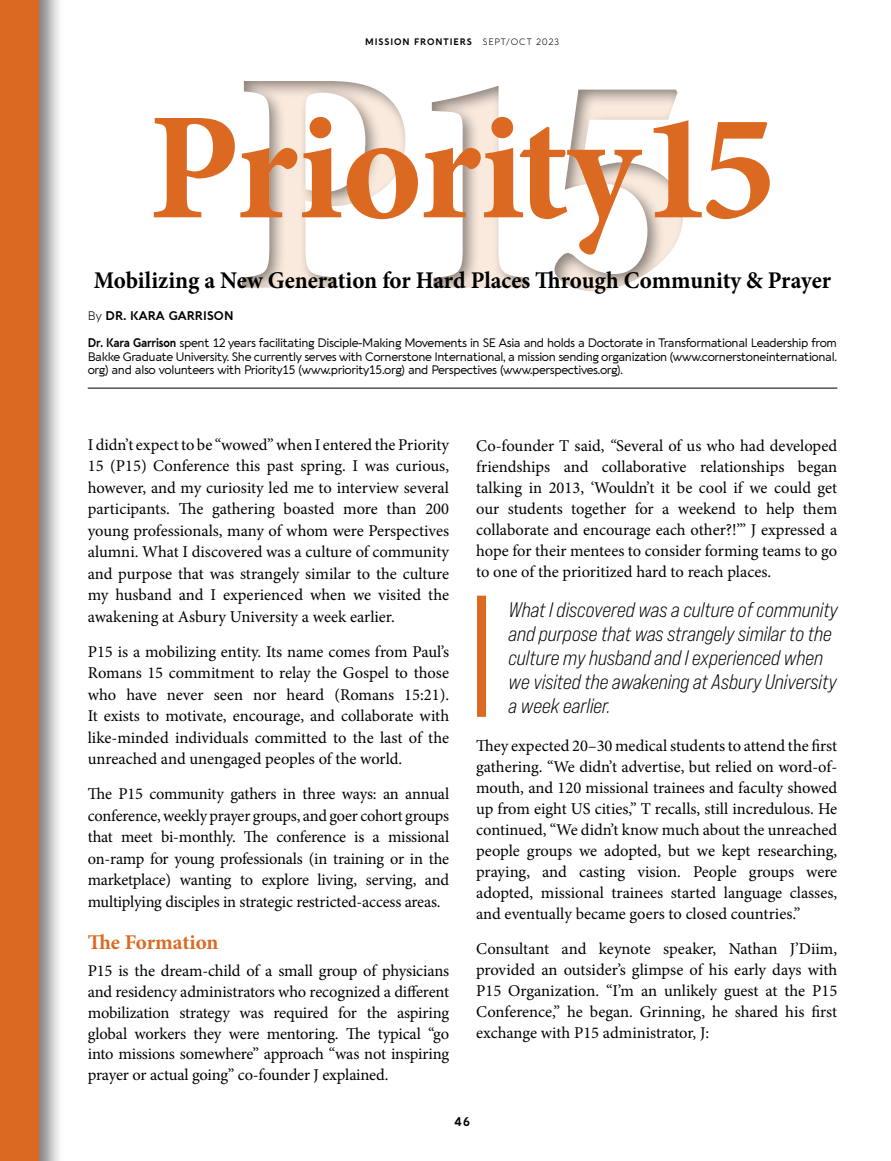
<style>
.page{position:relative;width:891px;height:1161px;background:#fff}
.page>*{position:absolute;margin:0;border:0;box-sizing:border-box;transform-origin:0 0}
.t1{font:700 152.85px "Minion Pro";letter-spacing:-.01em;color:#dc6922}
.t2{font:700 24px "Minion Pro";letter-spacing:-.005em;color:#000;scale:.96 1}
.t3{font:21px/24px "Bebas Neue Pro Sm E Bk It";color:#000}
.t4{font:700 21px "Minion Pro";letter-spacing:-.005em;color:#dc6922}
.t5{font:16.5px/21.5px "Minion Pro";letter-spacing:-.005em;color:#000;text-align:justify}
.t6{font:12px/13.5px "Aquawax Pro";letter-spacing:-.03em;color:#000;text-align:justify}
.t7{font:700 12px "Aquawax Pro";letter-spacing:.01em;color:#000}
.t8{font:700 9px "Aquawax Pro";letter-spacing:.1em;color:#000}
.s1{font-weight:300}
.s2{font-weight:700}
.s3{font-style:italic}
</style>
<div class="page">
<div style="left:0;top:0;width:65px;height:1161px;background:#000;opacity:.5"></div>
<div style="left:0;top:0;width:39px;height:1161px;background:#dc6922"></div>
<div style="left:240px;top:79px;width:444px;height:213px;background:#000;opacity:.45"></div>
<div style="left:477px;top:596px;width:9px;height:121px;background:#dc6922"></div>
<hr style="left:88px;top:388px;width:749px;height:1px;background:#000">
<p class="t8" style="left:365px;top:35px;width:196px">MISSION FRONTIERS <span class="s1">SEPT/OCT 2023</span></p>
<h1 class="t1" style="left:148px;top:61px;width:630px">Priority15</h1>
<h2 class="t2" style="left:94px;top:264px;width:769px">Mobilizing a New Generation for Hard Places Through Community &amp; Prayer</h2>
<p class="t7" style="left:88px;top:307px;width:147px"><span class="s1">By</span> DR. KARA GARRISON</p>
<p class="t6" style="left:88px;top:336px;width:751px"><span class="s2">Dr. Kara Garrison</span> spent 12 years facilitating Disciple-Making Movements in SE Asia and holds a Doctorate in Transformational Leadership from Bakke Graduate University. She currently serves with Cornerstone International, a mission sending organization (www.cornerstoneinternational. org) and also volunteers with Priority15 (www.priority15.org) and Perspectives (www.perspectives.org).</p>
<p class="t5" style="left:88px;top:434px;width:363px">I didn’t expect to be “wowed” when I entered the Priority 15 (P15) Conference this past spring. I was curious, however, and my curiosity led me to interview several participants. The gathering boasted more than 200 young professionals, many of whom were Perspectives alumni. What I discovered was a culture of community and purpose that was strangely similar to the culture my husband and I experienced when we visited the awakening at Asbury University a week earlier.</p>
<p class="t5" style="left:88px;top:641px;width:363px">P15 is a mobilizing entity. Its name comes from Paul’s Romans 15 commitment to relay the Gospel to those who have never seen nor heard (Romans 15:21).<br>It exists to motivate, encourage, and collaborate with like-minded individuals committed to the last of the unreached and unengaged peoples of the world.</p>
<p class="t5" style="left:88px;top:784px;width:363px">The P15 community gathers in three ways: an annual conference, weekly prayer groups, and goer cohort groups that meet bi-monthly. The conference is a missional on-ramp for young professionals (in training or in the marketplace) wanting to explore living, serving, and multiplying disciples in strategic restricted-access areas.</p>
<p class="t4" style="left:88px;top:927px;width:132px">The Formation</p>
<p class="t5" style="left:88px;top:961px;width:363px;line-height:20.7px">P15 is the dream-child of a small group of physicians and residency administrators who recognized a different mobilization strategy was required for the aspiring global workers they were mentoring. The typical “go into missions somewhere” approach “was not inspiring prayer or actual going” co-founder J explained.</p>
<p class="t5" style="left:476px;top:436px;width:363px;line-height:21px">Co-founder T said, <span class="s3">“</span>Several of us who had developed friendships and collaborative relationships began talking in 2013, ‘Wouldn’t it be cool if we could get our students together for a weekend to help them collaborate and encourage each other?!’” J expressed a hope for their mentees to consider forming teams to go to one of the prioritized hard to reach places.</p>
<p class="t3" style="left:509px;top:597px;width:331px">What I discovered was a culture of community and purpose that was strangely similar to the culture my husband and I experienced when we visited the awakening at Asbury University a week earlier.</p>
<p class="t5" style="left:476px;top:736px;width:363px;line-height:21px">They expected 20–30 medical students to attend the first gathering. “We didn’t advertise, but relied on word-of&shy;mouth, and 120 missional trainees and faculty showed up from eight US cities,” T recalls, still incredulous. He continued, “We didn’t know much about the unreached people groups we adopted, but we kept researching, praying, and casting vision. People groups were adopted, missional trainees started language classes, and eventually became goers to closed countries.”</p>
<p class="t5" style="left:476px;top:938px;width:363px;line-height:21px">Consultant and keynote speaker, Nathan J’Diim, provided an outsider’s glimpse of his early days with P15 Organization. “I’m an unlikely guest at the P15<br>Conference,” he began. Grinning, he shared his first exchange with P15 administrator, J:</p>
<p class="t7" style="left:455px;top:1113px;width:17px">46</p>
</div>
